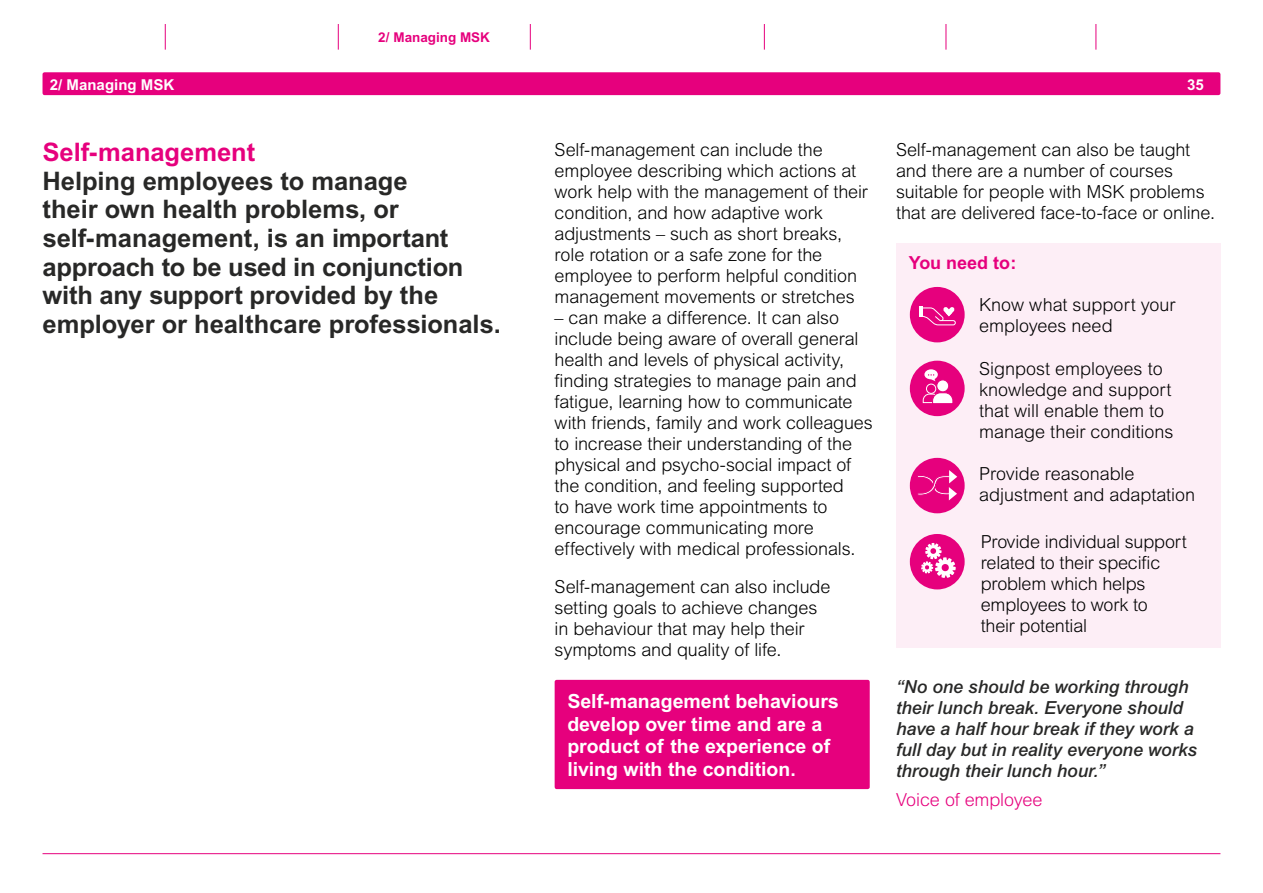
<style>
.page{position:relative;width:1263px;height:893px;background:#fff}
.page>*{position:absolute;margin:0;border:0;box-sizing:border-box;transform-origin:0 0}
.t1{font:700 25.5px/28.5px "Arial";letter-spacing:-.005em;color:#282827}
.t2{font:700 25.5px "Arial";color:#e6007d}
.t3{font:700 19.5px/22.5px "Arial";color:#fff}
.t4{font:300 18px/21px "Arial";letter-spacing:-.005em;color:#000}
.t5{font:italic 500 18px/21px "Arial";letter-spacing:-.005em;color:#282827}
.t6{font:300 18px "Arial";letter-spacing:-.01em;color:#e6007d}
.t7{font:700 18px "Arial";letter-spacing:-.005em;color:#e6007d}
.t8{font:700 15px "Arial";color:#fff}
.t9{font:700 13.5px "Arial";color:#e6007d}
</style>
<div class="page">
<hr style="left:43px;top:853px;width:1177px;height:1px;background:#e6007d">
<div style="left:43px;top:72px;width:1177px;height:23px;background:#e6007d;border-radius:2px"></div>
<svg style="left:165px;top:24px;width:1px;height:26px"></svg>
<svg style="left:338px;top:24px;width:1px;height:26px"></svg>
<svg style="left:530px;top:24px;width:1px;height:26px"></svg>
<svg style="left:764px;top:24px;width:1px;height:26px"></svg>
<svg style="left:945px;top:24px;width:1px;height:26px"></svg>
<svg style="left:1095px;top:24px;width:1px;height:26px"></svg>
<div style="left:555px;top:680px;width:315px;height:109px;background:#e6007d;border-radius:2px"></div>
<div style="left:896px;top:243px;width:324px;height:405px;background:#fdeef6"></div>
<div style="left:910px;top:287px;width:55px;height:55px;background:#e6007d;border-radius:50%"></div>
<svg style="left:919px;top:307px;width:37px;height:19px"></svg>
<div style="left:910px;top:361px;width:55px;height:55px;background:#e6007d;border-radius:50%"></div>
<svg style="left:924px;top:369px;width:14px;height:12px"></svg>
<div style="left:926px;top:384px;width:10px;height:10px;border:1px solid #fff;border-radius:50%"></div>
<svg style="left:923px;top:392px;width:30px;height:12px"></svg>
<div style="left:937px;top:380px;width:12px;height:12px;background:#fff;border-radius:50%"></div>
<div style="left:936px;top:380px;width:13px;height:12px;border:1px solid #e6007d;border-radius:50%"></div>
<div style="left:910px;top:458px;width:55px;height:55px;background:#e6007d;border-radius:50%"></div>
<svg style="left:917px;top:470px;width:40px;height:31px"></svg>
<div style="left:910px;top:534px;width:55px;height:55px;background:#e6007d;border-radius:50%"></div>
<svg style="left:921px;top:543px;width:35px;height:35px"></svg>
<p class="t9" style="left:378px;top:30px;width:113px">2/ Managing MSK</p>
<p class="t8" style="left:50px;top:76px;width:126px">2/ Managing MSK</p>
<p class="t8" style="left:1187px;top:76px;width:18px">35</p>
<h1 class="t2" style="left:43px;top:137px;width:214px">Self-management</h1>
<h1 class="t1" style="left:43px;top:166px;width:460px">Helping employees to manage<br>their own health problems, or self-management, is an important approach to be used in conjunction with any support provided by the employer or healthcare professionals.</h1>
<p class="t4" style="left:555px;top:139px;width:315px">Self-management can include the employee describing which actions at work help with the management of their condition, and how adaptive work adjustments – such as short breaks, role rotation or a safe zone for the employee to perform helpful condition management movements or stretches</p>
<p class="t4" style="left:555px;top:307px;width:320px">– can make a difference. It can also include being aware of overall general health and levels of physical activity, finding strategies to manage pain and fatigue, learning how to communicate with friends, family and work colleagues to increase their understanding of the physical and psycho-social impact of the condition, and feeling supported<br>to have work time appointments to encourage communicating more effectively with medical professionals.</p>
<p class="t4" style="left:555px;top:576px;width:277px">Self-management can also include setting goals to achieve changes in behaviour that may help their symptoms and quality of life.</p>
<p class="t3" style="left:567px;top:690px;width:273px">Self-management behaviours develop over time and are a product of the experience of living with the condition.</p>
<p class="t4" style="left:896px;top:139px;width:320px">Self-management can also be taught and there are a number of courses suitable for people with MSK problems that are delivered face-to-face or online.</p>
<p class="t7" style="left:909px;top:252px;width:109px">You need to:</p>
<p class="t4" style="left:979px;top:294px;width:198px">Know what support your employees need</p>
<p class="t4" style="left:979px;top:358px;width:196px">Signpost employees to knowledge and support that will enable them to manage their conditions</p>
<p class="t4" style="left:979px;top:463px;width:217px">Provide reasonable adjustment and adaptation</p>
<p class="t4" style="left:981px;top:531px;width:208px">Provide individual support related to their specific problem which helps employees to work to<br>their potential</p>
<p class="t5" style="left:896px;top:676px;width:302px">“No one should be working through their lunch break. Everyone should have a half hour break if they work a full day but in reality everyone works through their lunch hour.”</p>
<p class="t6" style="left:896px;top:790px;width:148px">Voice of employee</p>
</div>
